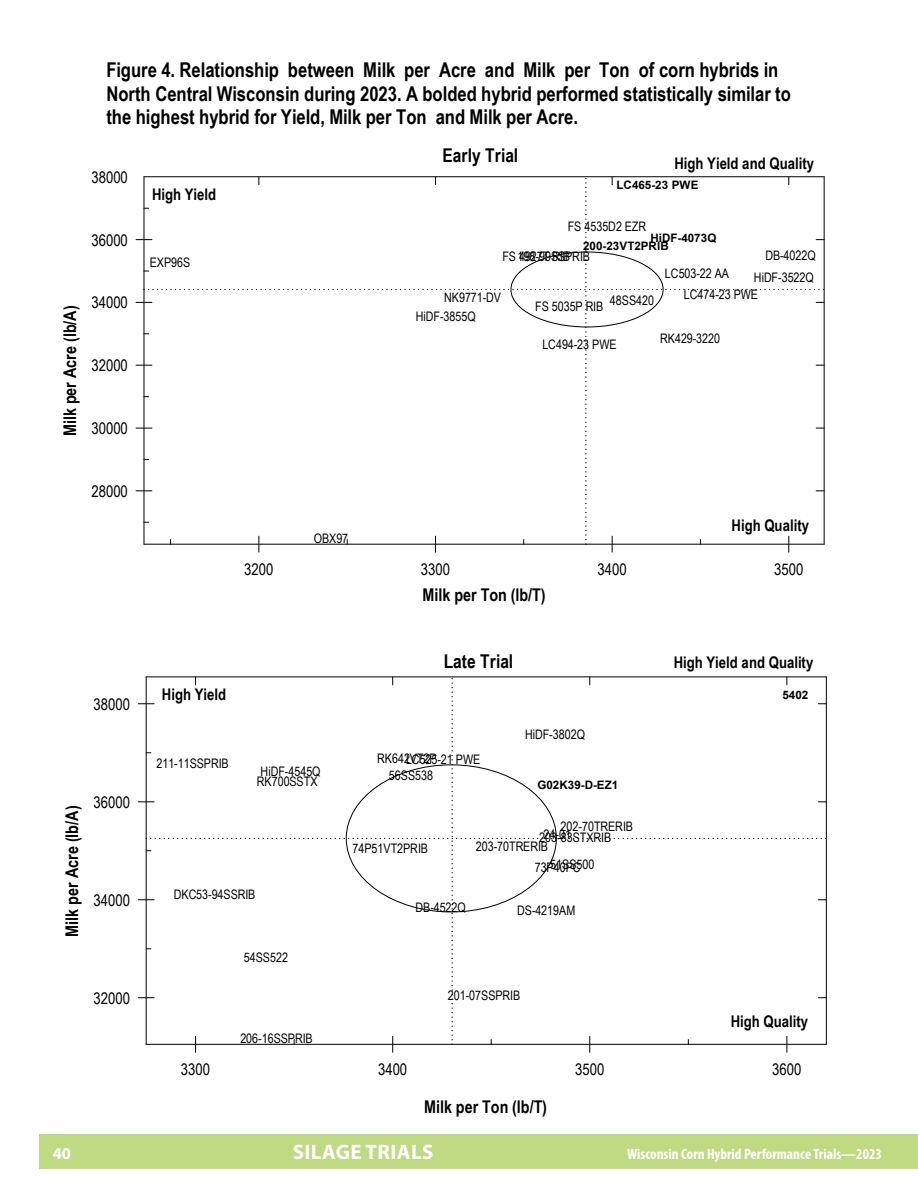
<style>
.page{position:relative;width:918px;height:1188px;background:#fff}
.page>*{position:absolute;margin:0;border:0;box-sizing:border-box;transform-origin:0 0}
.t1{font:700 21px "Myriad Pro";letter-spacing:.02em;color:#fff}
.t2{font:700 20.4px/23.2px "Arial Narrow";color:#000}
.t3{font:700 19.05px "Arial Narrow";color:#000}
.t4{font:700 17.55px "Arial Narrow";color:#000}
.t5{font:700 17.4px "Arial Narrow";color:#000}
.t6{font:700 16.5px "Myriad Pro";color:#fff}
.t7{font:16.05px "Arial Narrow";color:#000}
.t8{font:700 16.05px "Arial Narrow";color:#000}
.t9{font:700 condensed 15px "Myriad Pro";color:#fff}
.t10{font:13.05px "Arial Narrow";color:#000}
.t11{font:700 11.7px "Arial";color:#000}
</style>
<div class="page">
<div style="left:39px;top:1134px;width:878px;height:34px;background:#bfda82"></div>
<hr style="left:144px;top:176px;width:680px;height:1px;background:#000">
<hr style="left:824px;top:177px;width:1px;height:367px;background:#000">
<svg style="left:136px;top:177px;width:688px;height:375px"></svg>
<hr style="left:146px;top:676px;width:680px;height:1px;background:#000">
<svg style="left:138px;top:677px;width:689px;height:375px"></svg>
<p class="t2" style="left:106px;top:58px;width:686px">Figure 4. Relationship between Milk per Acre and Milk per Ton of corn hybrids in<br>North Central Wisconsin during 2023. A bolded hybrid performed statistically similar to the highest hybrid for Yield, Milk per Ton and Milk per Acre.</p>
<p class="t3" style="left:443px;top:141px;width:77px">Early Trial</p>
<p class="t8" style="left:675px;top:151px;width:141px">High Yield and Quality</p>
<p class="t7" style="left:91px;top:165px;width:38px">38000</p>
<p class="t11" style="left:617px;top:176px;width:84px">LC465-23 PWE</p>
<p class="t8" style="left:152px;top:182px;width:66px">High Yield</p>
<p class="t7" style="left:91px;top:228px;width:38px">36000</p>
<p class="t5" style="left:57px;top:436px;width:132px;rotate:-90deg">Milk per Acre (lb/A)</p>
<p class="t7" style="left:91px;top:291px;width:38px">34000</p>
<p class="t7" style="left:91px;top:354px;width:38px">32000</p>
<p class="t7" style="left:91px;top:417px;width:38px">30000</p>
<p class="t7" style="left:91px;top:479px;width:38px">28000</p>
<p class="t7" style="left:94px;top:692px;width:38px">38000</p>
<p class="t5" style="left:59px;top:937px;width:132px;rotate:-90deg">Milk per Acre (lb/A)</p>
<p class="t7" style="left:94px;top:790px;width:38px">36000</p>
<p class="t7" style="left:94px;top:888px;width:38px">34000</p>
<p class="t7" style="left:94px;top:986px;width:38px">32000</p>
<p class="t10" style="left:150px;top:253px;width:42px">EXP96S</p>
<p class="t10" style="left:568px;top:217px;width:80px">FS 4535D2 EZR</p>
<p class="t11" style="left:650px;top:229px;width:68px">HiDF-4073Q</p>
<p class="t11" style="left:583px;top:237px;width:87px">200-23VT2PRIB</p>
<p class="t10" style="left:502px;top:247px;width:69px">FS 4927T RIB</p>
<p class="t10" style="left:765px;top:246px;width:52px">DB-4022Q</p>
<p class="t10" style="left:518px;top:247px;width:74px">1 8-99SSPRIB</p>
<p class="t10" style="left:444px;top:288px;width:58px">NK9771-DV</p>
<p class="t10" style="left:416px;top:307px;width:61px">HiDF-3855Q</p>
<p class="t10" style="left:610px;top:290px;width:46px">48SS420</p>
<p class="t10" style="left:535px;top:297px;width:70px">FS 5035P RIB</p>
<p class="t10" style="left:665px;top:264px;width:66px">LC503-22 AA</p>
<p class="t10" style="left:754px;top:268px;width:61px">HiDF-3522Q</p>
<p class="t10" style="left:684px;top:285px;width:76px">LC474-23 PWE</p>
<p class="t10" style="left:542px;top:335px;width:76px">LC494-23 PWE</p>
<p class="t10" style="left:660px;top:329px;width:61px">RK429-3220</p>
<p class="t10" style="left:314px;top:529px;width:36px">OBX97</p>
<p class="t8" style="left:732px;top:513px;width:79px">High Quality</p>
<p class="t7" style="left:244px;top:558px;width:31px">3200</p>
<p class="t7" style="left:421px;top:558px;width:31px">3300</p>
<p class="t7" style="left:598px;top:558px;width:31px">3400</p>
<p class="t7" style="left:774px;top:558px;width:31px">3500</p>
<p class="t4" style="left:423px;top:581px;width:124px">Milk per Ton (lb/T)</p>
<p class="t8" style="left:162px;top:682px;width:66px">High Yield</p>
<p class="t10" style="left:156px;top:754px;width:74px">211-11SSPRIB</p>
<p class="t10" style="left:261px;top:762px;width:61px">HiDF-4545Q</p>
<p class="t10" style="left:257px;top:772px;width:62px">RK700SSTX</p>
<p class="t3" style="left:444px;top:647px;width:71px">Late Trial</p>
<p class="t10" style="left:377px;top:749px;width:61px">RK642VT2P</p>
<p class="t10" style="left:406px;top:749px;width:76px">LC525-21 PWE</p>
<p class="t10" style="left:389px;top:765px;width:46px">56SS538</p>
<p class="t10" style="left:525px;top:725px;width:61px">HiDF-3802Q</p>
<p class="t11" style="left:537px;top:777px;width:82px">G02K39-D-EZ1</p>
<p class="t10" style="left:353px;top:839px;width:77px">74P51VT2PRIB</p>
<p class="t10" style="left:561px;top:817px;width:74px">202-70TRERIB</p>
<p class="t10" style="left:544px;top:824px;width:29px">24-01</p>
<p class="t10" style="left:539px;top:827px;width:73px">203-83STXRIB</p>
<p class="t10" style="left:476px;top:837px;width:74px">203-70TRERIB</p>
<p class="t10" style="left:550px;top:855px;width:46px">51SS500</p>
<p class="t10" style="left:535px;top:857px;width:47px">73P40PC</p>
<p class="t8" style="left:674px;top:650px;width:141px">High Yield and Quality</p>
<p class="t11" style="left:783px;top:687px;width:27px">5402</p>
<p class="t10" style="left:174px;top:885px;width:83px">DKC53-94SSRIB</p>
<p class="t10" style="left:244px;top:948px;width:46px">54SS522</p>
<p class="t10" style="left:240px;top:1029px;width:74px">206-16SSPRIB</p>
<p class="t10" style="left:416px;top:898px;width:52px">DB-4522Q</p>
<p class="t10" style="left:517px;top:901px;width:60px">DS-4219AM</p>
<p class="t10" style="left:448px;top:985px;width:74px">201-07SSPRIB</p>
<p class="t8" style="left:731px;top:1009px;width:79px">High Quality</p>
<p class="t7" style="left:181px;top:1058px;width:31px">3300</p>
<p class="t7" style="left:378px;top:1058px;width:31px">3400</p>
<p class="t7" style="left:575px;top:1058px;width:31px">3500</p>
<p class="t7" style="left:772px;top:1058px;width:31px">3600</p>
<p class="t4" style="left:424px;top:1093px;width:124px">Milk per Ton (lb/T)</p>
<p class="t6" style="left:53px;top:1143px;width:20px">40</p>
<h1 class="t1" style="left:293px;top:1138px;width:142px">SILAGE TRIALS</h1>
<p class="t9" style="left:627px;top:1145px;width:256px">Wisconsin Corn Hybrid Performance Trials—2023</p>
</div>
